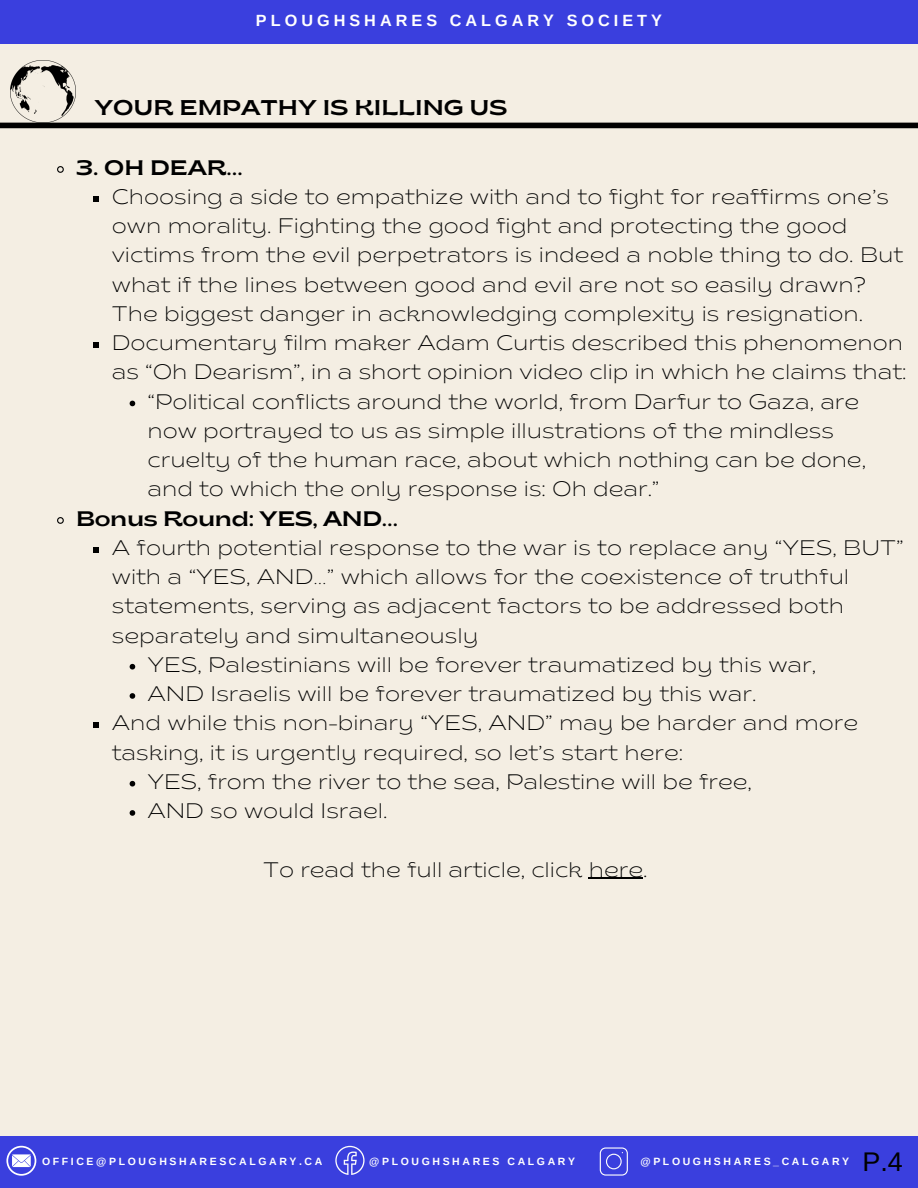
<style>
.page{position:relative;width:918px;height:1188px;background:#f4eee3}
.page>*{position:absolute;margin:0;border:0;box-sizing:border-box;transform-origin:0 0}
.t1{font:27px "Arimo";color:#000}
.t2{font:semi-expanded 21.3px "Brice";color:#000}
.t3{font:200 semi-expanded 21px/29.2px "Brice";color:#000}
.t4{font:semi-expanded 21px "Brice";letter-spacing:-.015em;color:#000}
.t5{font:700 16.2px "Arimo";letter-spacing:.25em;color:#fff}
.t6{font:700 10.5px "Arimo";letter-spacing:.25em;color:#fff}
</style>
<div class="page">
<div style="left:0;top:0;width:918px;height:44px;background:#3a3fde"></div>
<div style="left:0;top:123px;width:918px;height:5px;background:#000"></div>
<div style="left:0;top:1136px;width:918px;height:51px;background:#3a3fde"></div>
<svg style="left:6px;top:1146px;width:30px;height:30px"></svg>
<svg style="left:335px;top:1146px;width:30px;height:29px"></svg>
<svg style="left:600px;top:1147px;width:28px;height:29px"></svg>
<svg style="left:57px;top:166px;width:7px;height:7px"></svg>
<svg style="left:94px;top:196px;width:5px;height:6px"></svg>
<svg style="left:94px;top:342px;width:5px;height:6px"></svg>
<svg style="left:130px;top:401px;width:5px;height:5px"></svg>
<svg style="left:57px;top:517px;width:7px;height:7px"></svg>
<svg style="left:94px;top:547px;width:5px;height:6px"></svg>
<svg style="left:130px;top:664px;width:5px;height:6px"></svg>
<svg style="left:130px;top:693px;width:5px;height:6px"></svg>
<svg style="left:94px;top:722px;width:5px;height:6px"></svg>
<svg style="left:130px;top:781px;width:5px;height:6px"></svg>
<svg style="left:130px;top:810px;width:5px;height:6px"></svg>
<hr style="left:589px;top:878px;width:54px;height:1px;background:#000">
<img style="left:10px;top:61px;width:65px;height:62px">
<p class="t5" style="left:256px;top:11px;width:408px">PLOUGHSHARES CALGARY SOCIETY</p>
<p class="t2" style="left:94px;top:99px;width:415px">YOUR EMPATHY IS KILLING US</p>
<p class="t4" style="left:76px;top:159px;width:168px">3. OH DEAR…</p>
<p class="t3" style="left:112px;top:184px;width:793px">Choosing a side to empathize with and to fight for reaffirms one’s own morality. Fighting the good fight and protecting the good victims from the evil perpetrators is indeed a noble thing to do. But what if the lines between good and evil are not so easily drawn?<br>The biggest danger in acknowledging complexity is resignation.</p>
<p class="t3" style="left:112px;top:330px;width:796px">Documentary film maker Adam Curtis described this phenomenon as “Oh Dearism”, in a short opinion video clip in which he claims that:</p>
<p class="t3" style="left:148px;top:389px;width:720px">“Political conflicts around the world, from Darfur to Gaza, are now portrayed to us as simple illustrations of the mindless cruelty of the human race, about which nothing can be done, and to which the only response is: Oh dear.”</p>
<p class="t4" style="left:76px;top:510px;width:323px">Bonus Round: YES, AND…</p>
<p class="t3" style="left:112px;top:535px;width:793px">A fourth potential response to the war is to replace any “YES, BUT” with a “YES, AND…” which allows for the coexistence of truthful statements, serving as adjacent factors to be addressed both separately and simultaneously</p>
<p class="t3" style="left:148px;top:652px;width:670px">YES, Palestinians will be forever traumatized by this war,</p>
<p class="t3" style="left:148px;top:681px;width:610px">AND Israelis will be forever traumatized by this war.</p>
<p class="t3" style="left:112px;top:710px;width:748px">And while this non-binary “YES, AND” may be harder and more tasking, it is urgently required, so let’s start here:</p>
<p class="t3" style="left:148px;top:769px;width:606px">YES, from the river to the sea, Palestine will be free,</p>
<p class="t3" style="left:148px;top:798px;width:241px">AND so would Israel.</p>
<p class="t3" style="left:263px;top:857px;width:386px">To read the full article, click here.</p>
<p class="t6" style="left:42px;top:1155px;width:282px">OFFICE@PLOUGHSHARESCALGARY.CA</p>
<p class="t6" style="left:369px;top:1156px;width:207px">@PLOUGHSHARES CALGARY</p>
<p class="t6" style="left:641px;top:1155px;width:210px">@PLOUGHSHARES_CALGARY</p>
<p class="t1" style="left:862px;top:1146px;width:42px">P.4</p>
</div>
